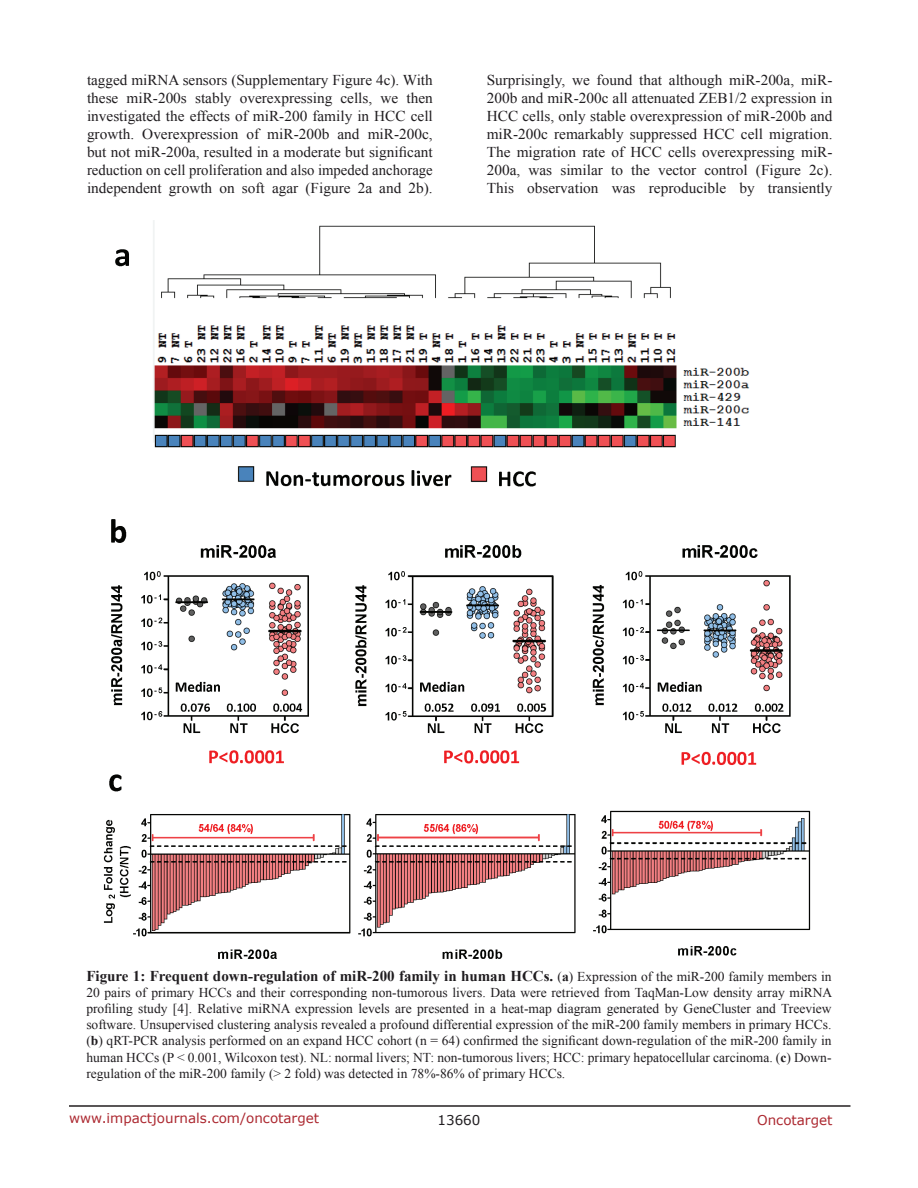
<style>
.page{position:relative;width:918px;height:1188px;background:#fff}
.page>*{position:absolute;margin:0;border:0;box-sizing:border-box;transform-origin:0 0}
.t1{font:15px/18px "Times New Roman";color:#201d20;text-align:justify}
.t2{font:700 15px "Times New Roman";color:#201d20}
.t3{font:13.5px/16.2px "Times New Roman";color:#201d20;text-align:justify}
.t4{font:13.5px "Verdana";color:#ac2830}
.t5{font:13.5px "Verdana";color:#201d20}
.s1{font-weight:400;font-size:13.5px}
.s2{font-size:13.5px}
.s3{font-weight:700}
</style>
<div class="page">
<hr style="left:69px;top:1105px;width:781px;height:2px;background:#231f20">
<img style="left:103px;top:220px;width:708px;height:739px">
<p class="t1" style="left:87px;top:71px;width:347px">tagged miRNA sensors (Supplementary Figure 4c). With these miR-200s stably overexpressing cells, we then investigated the effects of miR-200 family in HCC cell growth. Overexpression of miR-200b and miR-200c, but not miR-200a, resulted in a moderate but significant reduction on cell proliferation and also impeded anchorage independent growth on soft agar (Figure 2a and 2b).</p>
<p class="t1" style="left:487px;top:71px;width:347px">Surprisingly, we found that although miR-200a, miR-200b and miR-200c all attenuated ZEB1/2 expression in HCC cells, only stable overexpression of miR-200b and miR-200c remarkably suppressed HCC cell migration.<br>The migration rate of HCC cells overexpressing miR-200a, was similar to the vector control (Figure 2c).<br>This observation was reproducible by transiently</p>
<p class="t2" style="left:86px;top:965px;width:747px">Figure 1: Frequent down-regulation of miR-200 family in human HCC s. <span class="s1">(</span><span class="s2">a</span><span class="s1">) Expression of the miR-200 family members in</span></p>
<p class="t3" style="left:86px;top:984px;width:747px">20 pairs of primary HCCs and their corresponding non-tumorous livers. Data were retrieved from TaqMan-Low density array miRNA profiling study [4]. Relative miRNA expression levels are presented in a heat-map diagram generated by GeneCluster and Treeview software. Unsupervised clustering analysis revealed a profound differential expression of the miR-200 family members in primary HCCs. (<span class="s3">b</span>) qRT-PCR analysis performed on an expand HCC cohort (n = 64) confirmed the significant down-regulation of the miR-200 family in human HCCs (P &lt; 0.001, Wilcoxon test). NL: normal livers; NT: non-tumorous livers; HCC: primary hepatocellular carcinoma. (<span class="s3">c</span>) Down&shy;regulation of the miR-200 family (&gt; 2 fold) was detected in 78%-86% of primary HCCs.</p>
<p class="t4" style="left:69px;top:1109px;width:252px">www.impactjournals.com/oncotarget</p>
<p class="t5" style="left:438px;top:1111px;width:44px">13660</p>
<p class="t4" style="left:757px;top:1111px;width:77px">Oncotarget</p>
</div>
